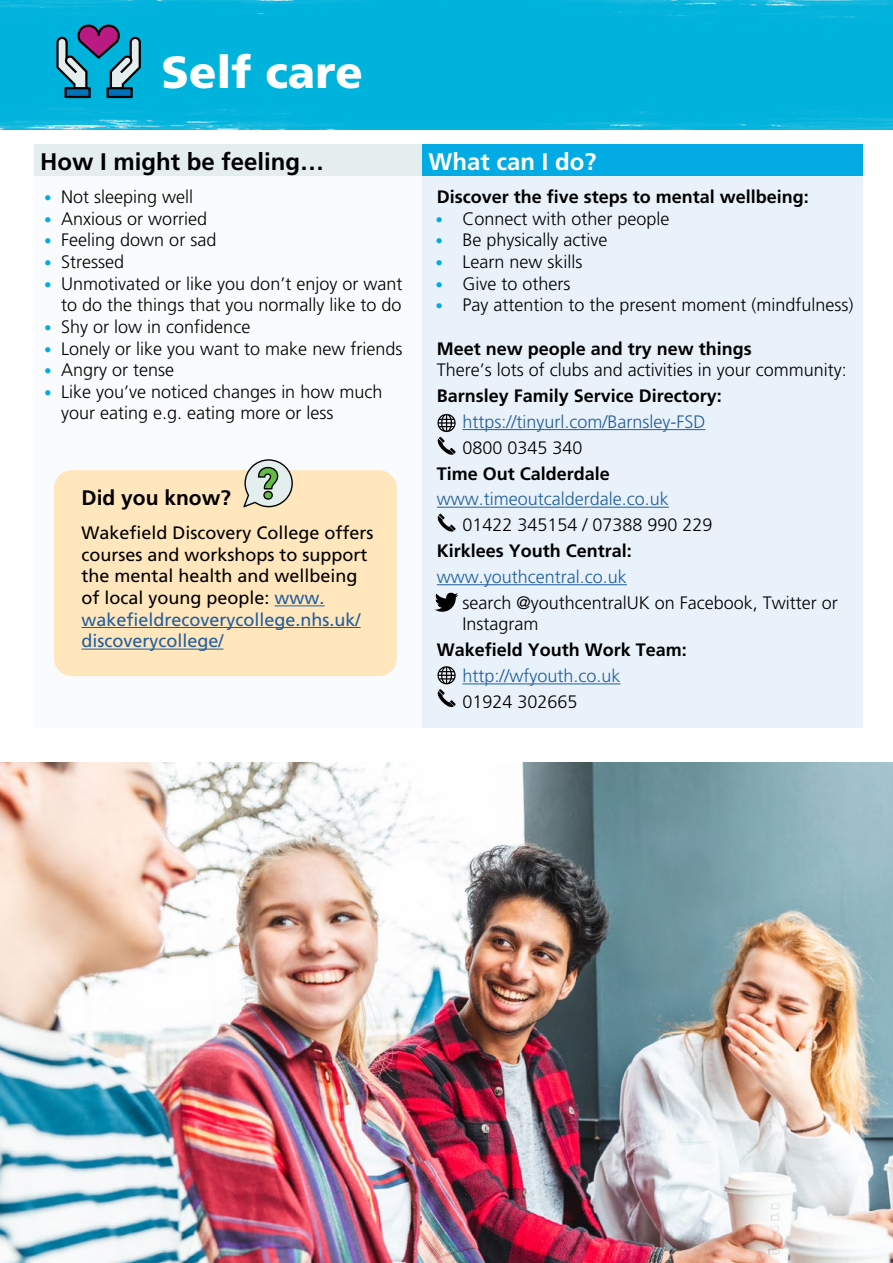
<style>
.page{position:relative;width:893px;height:1263px;background:#fff}
.page>*{position:absolute;margin:0;border:0;box-sizing:border-box;transform-origin:0 0}
.t1{font:900 45px "Frutiger";color:#fff}
.t2{font:700 24px "Frutiger";color:#000}
.t3{font:700 24px "Frutiger";color:#fff}
.t4{font:700 21px "Frutiger";color:#000}
.t5{font:300 18px/21.6px "Frutiger";color:#000}
.t6{font:700 18px "Frutiger";color:#000}
.t7{font:18px/21.6px "Frutiger";color:#000}
.t8{font:300 18px "Frutiger";color:#215e9e}
.s1{font-size:15px;color:#02abe3}
.s2{color:#215e9e}
</style>
<div class="page">
<div style="left:0;top:0;width:893px;height:129px;background:#00b3dc"></div>
<svg style="left:56px;top:25px;width:85px;height:73px;background:#3e86a9"></svg>
<div style="left:34px;top:145px;width:388px;height:31px;background:#e5eeef"></div>
<div style="left:422px;top:145px;width:441px;height:31px;background:#02abe3"></div>
<div style="left:34px;top:176px;width:388px;height:551px;background:#f9fbfc"></div>
<div style="left:422px;top:176px;width:441px;height:551px;background:#e9f2fb"></div>
<hr style="left:462px;top:429px;width:243px;height:1px;background:#215e9e">
<hr style="left:437px;top:507px;width:232px;height:1px;background:#215e9e">
<hr style="left:437px;top:584px;width:190px;height:1px;background:#215e9e">
<hr style="left:462px;top:683px;width:158px;height:1px;background:#215e9e">
<img style="left:0;top:762px;width:893px;height:501px">
<div style="left:54px;top:470px;width:343px;height:206px;background:#ffe6bc;border-radius:18px"></div>
<hr style="left:275px;top:605px;width:50px;height:1px;background:#215e9e">
<hr style="left:81px;top:627px;width:280px;height:1px;background:#215e9e">
<hr style="left:81px;top:649px;width:143px;height:1px;background:#215e9e">
<svg style="left:243px;top:459px;width:50px;height:48px"></svg>
<svg style="left:437px;top:514px;width:19px;height:18px"></svg>
<svg style="left:437px;top:414px;width:19px;height:41px"></svg>
<svg style="left:437px;top:666px;width:19px;height:41px"></svg>
<svg style="left:435px;top:592px;width:23px;height:20px"></svg>
<p class="t1" style="left:162px;top:45px;width:203px">Self care</p>
<p class="t2" style="left:40px;top:148px;width:286px">How I might be feeling…</p>
<p class="t3" style="left:428px;top:148px;width:170px">What can I do?</p>
<p class="t5" style="left:44px;top:186px;width:151px"><span class="s1">•</span> Not sleeping well</p>
<p class="t5" style="left:44px;top:208px;width:165px"><span class="s1">•</span> Anxious or worried</p>
<p class="t5" style="left:44px;top:229px;width:174px"><span class="s1">•</span> Feeling down or sad</p>
<p class="t5" style="left:44px;top:251px;width:82px"><span class="s1">•</span> Stressed</p>
<p class="t5" style="left:44px;top:273px;width:360px;text-align:right"><span class="s1">•</span> Unmotivated or like you don’t enjoy or want to do the things that you normally like to do</p>
<p class="t5" style="left:44px;top:316px;width:208px"><span class="s1">•</span> Shy or low in confidence</p>
<p class="t5" style="left:44px;top:337px;width:360px"><span class="s1">•</span> Lonely or like you want to make new friends</p>
<p class="t5" style="left:44px;top:359px;width:132px"><span class="s1">•</span> Angry or tense</p>
<p class="t5" style="left:61px;top:381px;width:323px;text-indent:-17px"><span class="s1">•</span> Like you’ve noticed changes in how much your eating e.g. eating more or less</p>
<p class="t6" style="left:437px;top:186px;width:374px">Discover the five steps to mental wellbeing:</p>
<p class="t5" style="left:435px;top:208px;width:236px"><span class="s1">•</span> Connect with other people</p>
<p class="t5" style="left:435px;top:229px;width:173px"><span class="s1">•</span> Be physically active</p>
<p class="t5" style="left:435px;top:251px;width:149px"><span class="s1">•</span> Learn new skills</p>
<p class="t5" style="left:435px;top:273px;width:136px"><span class="s1">•</span> Give to others</p>
<p class="t5" style="left:435px;top:294px;width:420px"><span class="s1">•</span> Pay attention to the present moment (mindfulness)</p>
<p class="t6" style="left:437px;top:338px;width:317px">Meet new people and try new things</p>
<p class="t5" style="left:437px;top:359px;width:412px">There’s lots of clubs and activities in your community:</p>
<p class="t6" style="left:437px;top:385px;width:287px">Barnsley Family Service Directory:</p>
<p class="t8" style="left:462px;top:411px;width:244px">https://tinyurl.com/Barnsley-FSD</p>
<p class="t5" style="left:462px;top:437px;width:122px">0800 0345 340</p>
<p class="t6" style="left:437px;top:463px;width:175px">Time Out Calderdale</p>
<p class="t8" style="left:437px;top:489px;width:234px">www.timeoutcalderdale.co.uk</p>
<p class="t5" style="left:462px;top:514px;width:252px">01422 345154 / 07388 990 229</p>
<p class="t6" style="left:437px;top:540px;width:197px">Kirklees Youth Central:</p>
<p class="t8" style="left:437px;top:566px;width:192px">www.youthcentral.co.uk</p>
<p class="t5" style="left:462px;top:592px;width:377px">search @youthcentralUK on Facebook, Twitter or<br>Instagram</p>
<p class="t6" style="left:437px;top:639px;width:252px">Wakefield Youth Work Team:</p>
<p class="t8" style="left:462px;top:666px;width:160px">http://wfyouth.co.uk</p>
<p class="t5" style="left:462px;top:691px;width:117px">01924 302665</p>
<p class="t4" style="left:81px;top:485px;width:151px">Did you know?</p>
<p class="t7" style="left:81px;top:522px;width:294px">Wakefield Discovery College offers courses and workshops to support the mental health and wellbeing of local young people: <span class="s2">www. wakefieldrecoverycollege.nhs.uk/ discoverycollege/</span></p>
</div>
